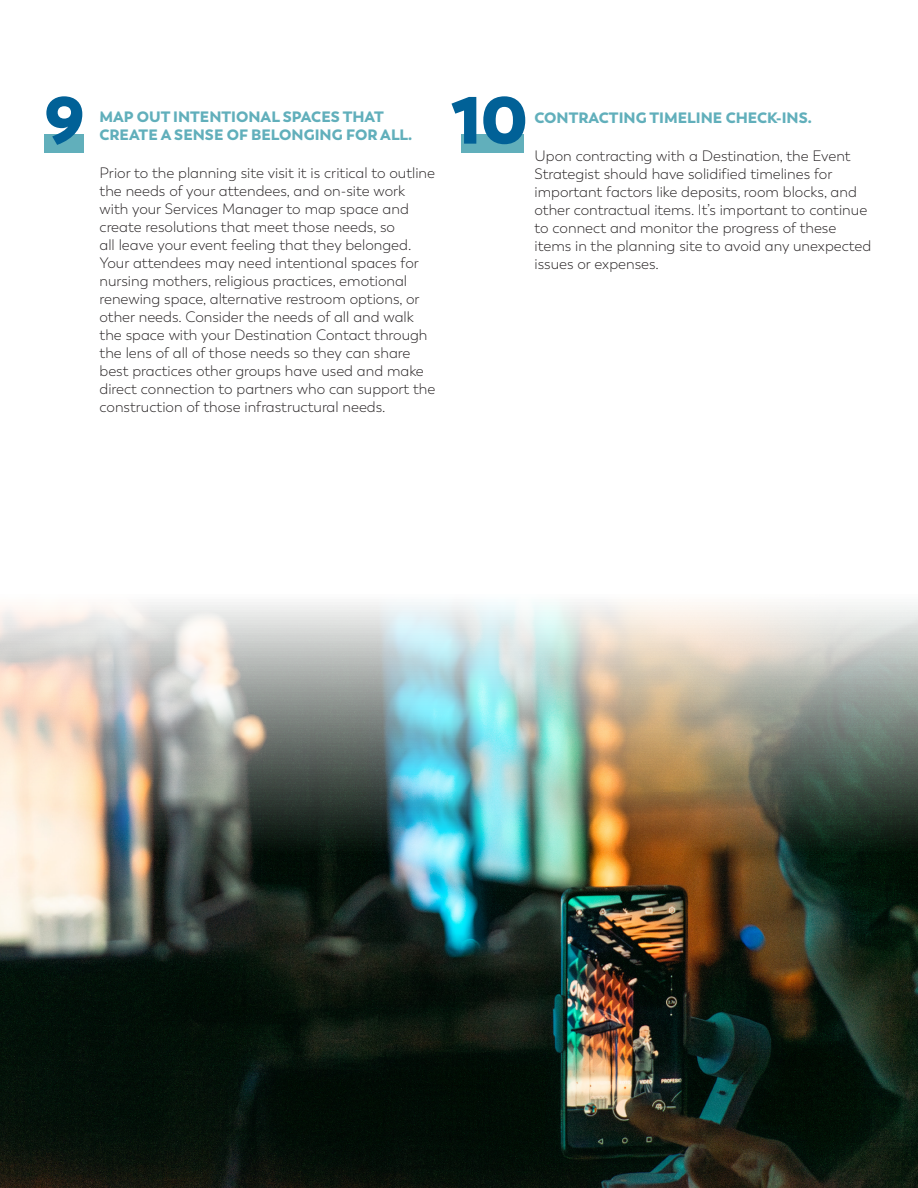
<style>
.page{position:relative;width:918px;height:1188px;background:#fff}
.page>*{position:absolute;margin:0;border:0;box-sizing:border-box;transform-origin:0 0}
.Body{font:800 66.45px "Trenda";color:#016197}
.t1{font:300 15px/18px "Trenda";color:#231f20}
.t2{font:900 15px/18px "Trenda";color:#61afbb}
</style>
<div class="page">
<div style="left:461px;top:134px;width:63px;height:19px;background:#61afbb"></div>
<div style="left:44px;top:134px;width:40px;height:19px;background:#61afbb"></div>
<img style="left:0;top:602px;width:918px;height:586px">
<p class="Body" style="left:44px;top:77px;width:42px">9</p>
<p class="t2" style="left:100px;top:108px;width:314px">MAP OUT INTENTIONAL SPACES THAT<br>CREATE A SENSE OF BELONGING FOR ALL.</p>
<p class="t1" style="left:100px;top:164px;width:337px">Prior to the planning site visit it is critical to outline the needs of your attendees, and on-site work with your Services Manager to map space and create resolutions that meet those needs, so<br>all leave your event feeling that they belonged.<br>Your attendees may need intentional spaces for nursing mothers, religious practices, emotional renewing space, alternative restroom options, or other needs. Consider the needs of all and walk the space with your Destination Contact through the lens of all of those needs so they can share best practices other groups have used and make direct connection to partners who can support the construction of those infrastructural needs.</p>
<p class="Body" style="left:452px;top:77px;width:78px">10</p>
<p class="t2" style="left:535px;top:109px;width:279px">CONTRACTING TIMELINE CHECK-INS.</p>
<p class="t1" style="left:535px;top:147px;width:338px">Upon contracting with a Destination, the Event Strategist should have solidified timelines for important factors like deposits, room blocks, and other contractual items. It’s important to continue to connect and monitor the progress of these items in the planning site to avoid any unexpected issues or expenses.</p>
</div>
